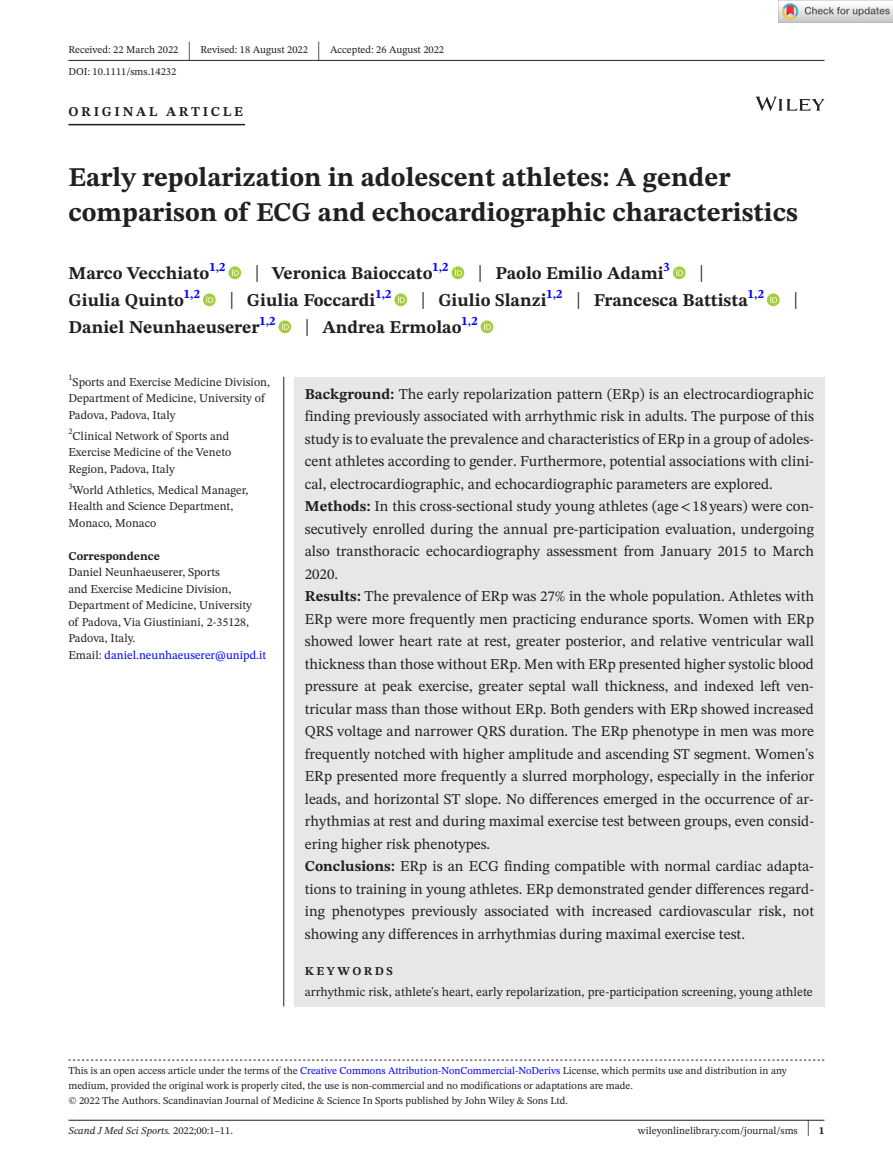
<style>
.page{position:relative;width:893px;height:1174px;background:#fff}
.page>*{position:absolute;margin:0;border:0;box-sizing:border-box;transform-origin:0 0}
.t1{font:700 27px/34.5px "STIX Two Text";color:#231f20}
.t2{font:25.65px "STIX Two Text";color:#231f20;scale:.49 1}
.t3{font:23.4px "STIX Two Text";color:#231f20;scale:.77 1}
.t4{font:700 18px "STIX Two Text";color:#231f20}
.t5{font:15px/22.5px "STIX Two Text";color:#231f20}
.t6{font:700 13.5px "STIX Two Text";letter-spacing:.2em;color:#231f20}
.t7{font:12.75px "STIX Two Text";color:#231f20}
.t8{font:12px/16.5px "STIX Two Text";color:#231f20}
.t9{font:700 12px "STIX Two Text";color:#231f20}
.t10{font:700 12px "STIX Two Text";letter-spacing:.2em;color:#231f20}
.t11{font:10.5px/15px "STIX Two Text";color:#231f20}
.t12{font:italic 10.5px "STIX Two Text";color:#231f20}
.s1{font-weight:400;font-size:23.4px}
.s2{color:#00f}
.s3{font-weight:700}
.s4{font-family:"STIX"}
.s5{font-style:normal}
.s6{font-size:22.2px}
</style>
<div class="page">
<hr style="left:68px;top:1119px;width:756px;height:1px;background:#231f20">
<svg style="left:756px;top:97px;width:68px;height:14px"></svg>
<hr style="left:68px;top:60px;width:756px;height:1px;background:#231f20">
<hr style="left:68px;top:124px;width:177px;height:1px;background:#231f20">
<svg style="left:228px;top:266px;width:13px;height:13px"></svg>
<svg style="left:232px;top:269px;width:7px;height:7px"></svg>
<div style="left:452px;top:266px;width:12px;height:13px;background:#a5cd39;border-radius:50%"></div>
<svg style="left:455px;top:269px;width:7px;height:7px"></svg>
<svg style="left:673px;top:266px;width:13px;height:13px"></svg>
<svg style="left:676px;top:269px;width:7px;height:7px"></svg>
<svg style="left:203px;top:293px;width:13px;height:13px"></svg>
<svg style="left:206px;top:296px;width:7px;height:7px"></svg>
<svg style="left:394px;top:293px;width:13px;height:13px"></svg>
<svg style="left:398px;top:296px;width:7px;height:7px"></svg>
<svg style="left:767px;top:293px;width:13px;height:13px"></svg>
<svg style="left:770px;top:296px;width:7px;height:7px"></svg>
<svg style="left:278px;top:320px;width:13px;height:13px"></svg>
<svg style="left:282px;top:323px;width:7px;height:7px"></svg>
<div style="left:481px;top:320px;width:12px;height:13px;background:#a5cd39;border-radius:50%"></div>
<svg style="left:484px;top:323px;width:7px;height:7px"></svg>
<svg style="left:68px;top:1059px;width:756px;height:1px"></svg>
<div style="left:294px;top:377px;width:530px;height:629px;background:#e6e7e9"></div>
<hr style="left:283px;top:377px;width:1px;height:629px;background:#231f20">
<img style="left:779px;top:0;width:114px;height:23px">
<p class="t11" style="left:68px;top:42px;width:111px">Received: 22 March 2022</p>
<h2 class="t2" style="left:188px;top:32px;width:8px">|</h2>
<p class="t11" style="left:201px;top:42px;width:109px">Revised: 18 August 2022</p>
<h2 class="t2" style="left:317px;top:32px;width:8px">|</h2>
<p class="t11" style="left:330px;top:42px;width:116px">Accepted: 26 August 2022</p>
<p class="t11" style="left:68px;top:64px;width:109px">DOI: 10.1111/sms.14232</p>
<p class="t6" style="left:68px;top:101px;width:176px">ORIGINAL ARTICLE</p>
<h1 class="t1" style="left:68px;top:161px;width:731px">Early repolarization in adolescent athletes: A gender comparison of ECG and echocardiographic characteristics</h1>
<p class="t4" style="left:68px;top:260px;width:158px">Marco Vecchiato<sup>1,2</sup></p>
<p class="t4" style="left:255px;top:260px;width:195px"><span class="s1">|</span> Veronica Baioccato<sup>1,2</sup></p>
<p class="t4" style="left:478px;top:260px;width:193px"><span class="s1">|</span> Paolo Emilio Adami<sup>3</sup></p>
<h3 class="t3" style="left:699px;top:257px;width:8px">|</h3>
<p class="t4" style="left:68px;top:287px;width:133px">Giulia Quinto<sup>1,2</sup></p>
<p class="t4" style="left:229px;top:287px;width:164px"><span class="s1">|</span> Giulia Foccardi<sup>1,2</sup></p>
<p class="t4" style="left:421px;top:287px;width:345px"><span class="s1">|</span> Giulio Slanzi<sup>1,2</sup> <span class="s1">|</span> Francesca Battista<sup>1,2</sup></p>
<h3 class="t3" style="left:793px;top:284px;width:8px">|</h3>
<p class="t4" style="left:68px;top:314px;width:209px">Daniel Neunhaeuserer<sup>1,2</sup></p>
<p class="t4" style="left:305px;top:314px;width:174px"><span class="s1">|</span> Andrea Ermolao<sup>1,2</sup></p>
<p class="t8" style="left:68px;top:373px;width:203px"><sup>1</sup>Sports and Exercise Medicine Division,<br>Department of Medicine, University of<br>Padova, Padova, Italy</p>
<p class="t8" style="left:68px;top:427px;width:164px"><sup>2</sup>Clinical Network of Sports and<br>Exercise Medicine of the Veneto<br>Region, Padova, Italy</p>
<p class="t8" style="left:68px;top:481px;width:182px"><sup>3</sup>World Athletics, Medical Manager,<br>Health and Science Department,<br>Monaco, Monaco</p>
<p class="t9" style="left:68px;top:547px;width:93px">Correspondence</p>
<p class="t8" style="left:68px;top:564px;width:199px">Daniel Neunhaeuserer, Sports<br>and Exercise Medicine Division,<br>Department of Medicine, University<br>of Padova, Via Giustiniani, 2-35128,<br>Padova, Italy.<br>Email: <span class="s2">daniel.neunhaeuserer@unipd.it</span></p>
<p class="t5" style="left:305px;top:382px;width:511px"><span class="s3">Background:</span> The early repolarization pattern (ERp) is an electrocardiographic finding previously associated with arrhythmic risk in adults. The purpose of this study is to evaluate the prevalence and characteristics of ERp in a group of adoles&shy;cent athletes according to gender. Furthermore, potential associations with clini&shy;cal, electrocardiographic, and echocardiographic parameters are explored.<br><span class="s3">Methods:</span> In this cross-sectional study young athletes (age<span class="s4">&lt;</span>18 years) were con&shy;secutively enrolled during the annual pre-participation evaluation, undergoing also transthoracic echocardiography assessment from January 2015 to March 2020.<br><span class="s3">Results:</span> The prevalence of ERp was 27% in the whole population. Athletes with ERp were more frequently men practicing endurance sports. Women with ERp showed lower heart rate at rest, greater posterior, and relative ventricular wall thickness than those without ERp. Men with ERp presented higher systolic blood pressure at peak exercise, greater septal wall thickness, and indexed left ven&shy;tricular mass than those without ERp. Both genders with ERp showed increased QRS voltage and narrower QRS duration. The ERp phenotype in men was more frequently notched with higher amplitude and ascending ST segment. Women's ERp presented more frequently a slurred morphology, especially in the inferior leads, and horizontal ST slope. No differences emerged in the occurrence of ar&shy;rhythmias at rest and during maximal exercise test between groups, even consid&shy;ering higher risk phenotypes.<br><span class="s3">Conclusions:</span> ERp is an ECG finding compatible with normal cardiac adapta&shy;tions to training in young athletes. ERp demonstrated gender differences regard&shy;ing phenotypes previously associated with increased cardiovascular risk, not showing any differences in arrhythmias during maximal exercise test.</p>
<p class="t10" style="left:305px;top:962px;width:90px">KEYWORDS</p>
<p class="t7" style="left:305px;top:982px;width:510px">arrhythmic risk, athlete's heart, early repolarization, pre-participation screening, young athlete</p>
<p class="t11" style="left:68px;top:1063px;width:720px">This is an open access article under the terms of the <span class="s2">Creative Commons Attribution-NonCommercial-NoDerivs</span> License, which permits use and distribution in any medium, provided the original work is properly cited, the use is non-commercial and no modifications or adaptations are made.<br>© 2022 The Authors. Scandinavian Journal of Medicine &amp; Science In Sports published by John Wiley &amp; Sons Ltd.</p>
<p class="t12" style="left:68px;top:1123px;width:166px">Scand J Med Sci Sports. <span class="s5">2022;00:1–11.</span></p>
<p class="t11" style="left:638px;top:1123px;width:188px">wileyonlinelibrary.com/journal/sms <span class="s6">|</span> <span class="s3">1</span></p>
</div>
